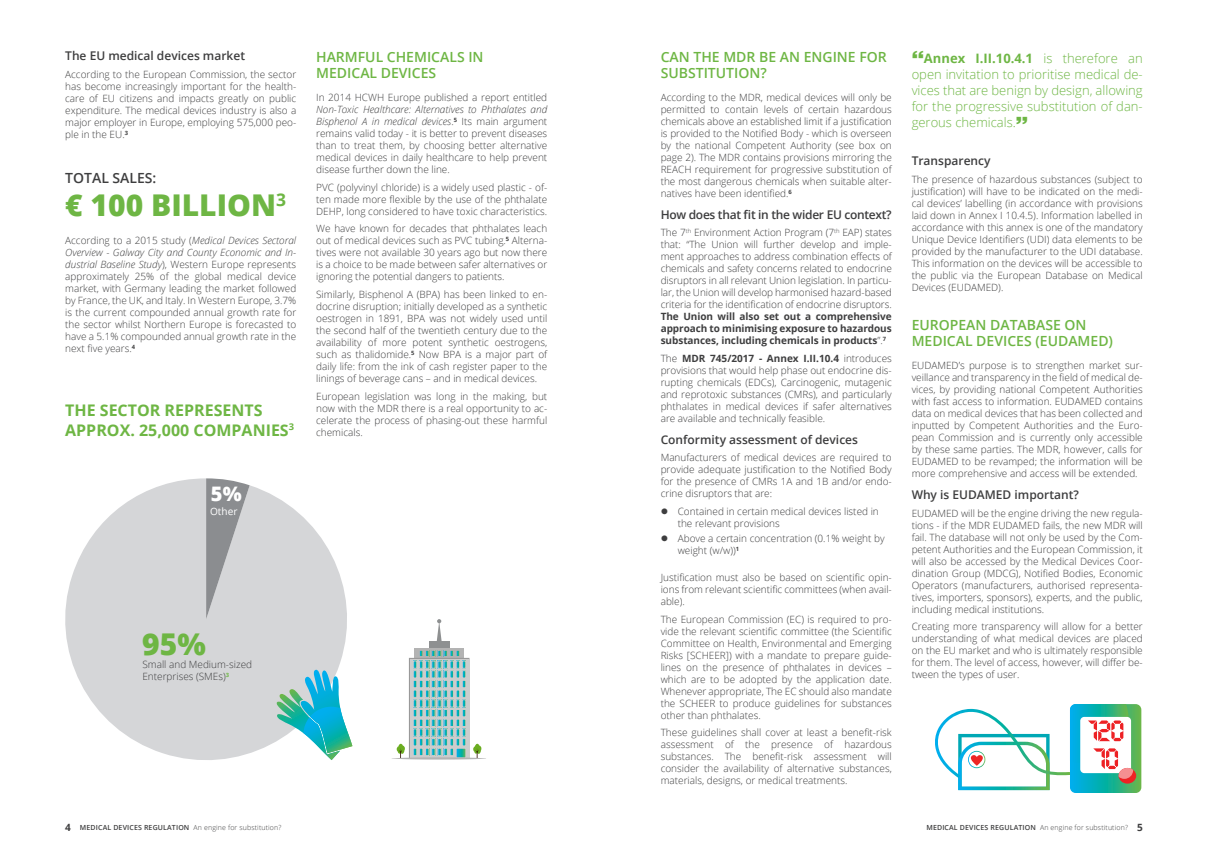
<style>
.page{position:relative;width:1208px;height:859px;background:#fff}
.page>*{position:absolute;margin:0;border:0;box-sizing:border-box;transform-origin:0 0}
.Überschrift01{font:800 30px "Open Sans";color:#6eb644}
.Überschrift01-2{font:800 20px "Open Sans";color:#fff}
.Überschrift01-3{font:700 16px/20px "Open Sans";color:#6eb644}
.Überschrift01-4{font:600 14px/16px "Open Sans";color:#6eb644}
.Überschrift01-5{font:600 14px "Open Sans";color:#3e3e3f}
.Fliestext{font:300 13px/16px "Open Sans";color:#6eb644;text-align:justify}
.Überschrift02{font:600 12px "Open Sans";color:#3e3e3f}
.Überschrift02-2{font:600 12px "Open Sans";letter-spacing:-.025em;color:#3e3e3f}
.Überschrift01-6{font:10.1px "Open Sans";color:#fff}
.Fliestext-2{font:300 10px/12px "Open Sans";color:#3e3e3f;text-align:justify}
.Überschrift01-7{font:300 10px/12px "Open Sans";color:#3e3e3f}
.t1{font:600 7px "Open Sans";letter-spacing:.02em;color:#3e3e3f}
.s1{font-style:italic}
.s2{font-weight:700}
.s3{font-family:"Helvetica Neue LT Std";font-weight:900;font-stretch:expanded;font-size:17px}
.s4{font-weight:700;font-size:10px}
.s5{font-weight:300}
</style>
<div class="page">
<svg style="left:392px;top:619px;width:94px;height:140px"></svg>
<svg style="left:65px;top:478px;width:288px;height:282px;fill:#d5d6d8"></svg>
<svg style="left:206px;top:478px;width:44px;height:141px;background:#b0b2b4"></svg>
<svg style="left:275px;top:669px;width:77px;height:91px"></svg>
<svg style="left:935px;top:704px;width:206px;height:89px"></svg>
<p class="Überschrift02" style="left:65px;top:48px;width:181px">The EU medical devices market</p>
<p class="Fliestext-2" style="left:65px;top:68px;width:233px">According to the European Commission, the sector has become increasingly important for the health&shy;care of EU citizens and impacts greatly on public expenditure. The medical devices industry is also a major employer in Europe, employing 575,000 peo&shy;ple in the EU.<sup>3</sup></p>
<p class="Überschrift01-5" style="left:65px;top:168px;width:93px">TOTAL SALES:</p>
<p class="Überschrift01" style="left:65px;top:182px;width:222px">€ 100 BILLION<sup>3</sup></p>
<p class="Fliestext-2" style="left:65px;top:234px;width:233px">According to a 2015 study (<span class="s1">Medical Devices Sectoral Overview - Galway City and County Economic and In&shy;dustrial Baseline Study</span>), Western Europe represents approximately 25% of the global medical device market, with Germany leading the market followed by France, the UK, and Italy. In Western Europe, 3.7% is the current compounded annual growth rate for the sector whilst Northern Europe is forecasted to have a 5.1% compounded annual growth rate in the next five years.<sup>4</sup></p>
<p class="Überschrift01-3" style="left:65px;top:399px;width:230px">THE SECTOR REPRESENTS<br>APPROX. 25,000 COMPANIES<sup>3</sup></p>
<p class="Überschrift01-2" style="left:211px;top:479px;width:32px">5%</p>
<p class="Überschrift01-6" style="left:210px;top:504px;width:29px">Other</p>
<p class="Überschrift01-4" style="left:316px;top:48px;width:169px">HARMFUL CHEMICALS IN<br>MEDICAL DEVICES</p>
<p class="Fliestext-2" style="left:316px;top:91px;width:233px">In 2014 HCWH Europe published a report entitled <span class="s1">Non-Toxic Healthcare: Alternatives to Phthalates and Bisphenol A in medical devices</span>.<sup>5</sup> Its main argument remains valid today - it is better to prevent diseases than to treat them, by choosing better alternative medical devices in daily healthcare to help prevent disease further down the line.</p>
<p class="Fliestext-2" style="left:316px;top:181px;width:233px">PVC (polyvinyl chloride) is a widely used plastic - of&shy;ten made more flexible by the use of the phthalate DEHP, long considered to have toxic characteristics.</p>
<p class="Fliestext-2" style="left:316px;top:223px;width:233px">We have known for decades that phthalates leach out of medical devices such as PVC tubing.<sup>5</sup> Alterna&shy;tives were not available 30 years ago but now there is a choice to be made between safer alternatives or ignoring the potential dangers to patients.</p>
<p class="Fliestext-2" style="left:316px;top:288px;width:233px">Similarly, Bisphenol A (BPA) has been linked to en&shy;docrine disruption; initially developed as a synthetic oestrogen in 1891, BPA was not widely used until the second half of the twentieth century due to the availability of more potent synthetic oestrogens, such as thalidomide.<sup>5</sup> Now BPA is a major part of daily life: from the ink of cash register paper to the linings of beverage cans – and in medical devices.</p>
<p class="Fliestext-2" style="left:316px;top:390px;width:233px">European legislation was long in the making, but now with the MDR there is a real opportunity to ac&shy;celerate the process of phasing-out these harmful chemicals.</p>
<p class="Überschrift01" style="left:142px;top:621px;width:65px">95%</p>
<p class="Überschrift01-7" style="left:142px;top:658px;width:111px">Small and Medium-sized<br>Enterprises (SMEs)<sup>3</sup></p>
<p class="Überschrift01-4" style="left:660px;top:48px;width:227px">CAN THE MDR BE AN ENGINE FOR<br>SUBSTITUTION?</p>
<p class="Fliestext-2" style="left:660px;top:91px;width:233px">According to the MDR, medical devices will only be permitted to contain levels of certain hazardous chemicals above an established limit if a justification is provided to the Notified Body - which is overseen by the national Competent Authority (see box on page 2). The MDR contains provisions mirroring the REACH requirement for progressive substitution of the most dangerous chemicals when suitable alter&shy;natives have been identified.<sup>6</sup></p>
<p class="Überschrift02-2" style="left:660px;top:206px;width:232px">How does that fit in the wider EU context?</p>
<p class="Fliestext-2" style="left:660px;top:227px;width:233px">The 7<sup>th</sup> Environment Action Program (7<sup>th</sup> EAP) states that: “The Union will further develop and imple&shy;ment approaches to address combination effects of chemicals and safety concerns related to endocrine disruptors in all relevant Union legislation. In particu&shy;lar, the Union will develop harmonised hazard-based criteria for the identification of endocrine disruptors.<br><span class="s2">The Union will also set out a comprehensive approach to minimising exposure to hazardous substances, including chemicals in products</span>”.<sup>7</sup></p>
<p class="Fliestext-2" style="left:660px;top:352px;width:233px">The <span class="s2">MDR 745/2017 - Annex I.II.10.4</span> introduces provisions that would help phase out endocrine dis&shy;rupting chemicals (EDCs), Carcinogenic, mutagenic and reprotoxic substances (CMRs), and particularly phthalates in medical devices if safer alternatives are available and technically feasible.</p>
<p class="Überschrift02" style="left:660px;top:431px;width:199px">Conformity assessment of devices</p>
<p class="Fliestext-2" style="left:660px;top:452px;width:233px">Manufacturers of medical devices are required to provide adequate justification to the Notified Body for the presence of CMRs 1A and 1B and/or endo&shy;crine disruptors that are:</p>
<p class="Fliestext-2" style="left:677px;top:505px;width:203px;text-indent:-17px">● Contained in certain medical devices listed in the relevant provisions</p>
<p class="Fliestext-2" style="left:677px;top:532px;width:208px;text-indent:-17px">● Above a certain concentration (0.1% weight by weight (w/w))<sup>1</sup></p>
<p class="Fliestext-2" style="left:660px;top:571px;width:233px">Justification must also be based on scientific opin&shy;ions from relevant scientific committees (when avail&shy;able).</p>
<p class="Fliestext-2" style="left:660px;top:613px;width:233px">The European Commission (EC) is required to pro&shy;vide the relevant scientific committee (the Scientific Committee on Health, Environmental and Emerging Risks [SCHEER]) with a mandate to prepare guide&shy;lines on the presence of phthalates in devices – which are to be adopted by the application date.<br>Whenever appropriate, The EC should also mandate the SCHEER to produce guidelines for substances other than phthalates.</p>
<p class="Fliestext-2" style="left:660px;top:726px;width:233px">These guidelines shall cover at least a benefit-risk assessment of the presence of hazardous substances. The benefit-risk assessment will consider the availability of alternative substances, materials, designs, or medical treatments.</p>
<p class="Fliestext" style="left:911px;top:50px;width:233px"><span class="s3">“</span><span class="s2">Annex I.II.10.4.1</span> is therefore an open invitation to prioritise medical de&shy;vices that are benign by design, allowing for the progressive substitution of dan&shy;gerous chemicals.<span class="s3">”</span></p>
<p class="Überschrift02" style="left:911px;top:152px;width:80px">Transparency</p>
<p class="Fliestext-2" style="left:911px;top:173px;width:233px">The presence of hazardous substances (subject to justification) will have to be indicated on the medi&shy;cal devices’ labelling (in accordance with provisions laid down in Annex I 10.4.5). Information labelled in accordance with this annex is one of the mandatory Unique Device Identifiers (UDI) data elements to be provided by the manufacturer to the UDI database.<br>This information on the devices will be accessible to the public via the European Database on Medical Devices (EUDAMED).</p>
<p class="Überschrift01-4" style="left:911px;top:316px;width:203px">EUROPEAN DATABASE ON<br>MEDICAL DEVICES (EUDAMED)</p>
<p class="Fliestext-2" style="left:911px;top:359px;width:233px">EUDAMED’s purpose is to strengthen market sur&shy;veillance and transparency in the field of medical de&shy;vices, by providing national Competent Authorities with fast access to information. EUDAMED contains data on medical devices that has been collected and inputted by Competent Authorities and the Euro&shy;pean Commission and is currently only accessible by these same parties. The MDR, however, calls for EUDAMED to be revamped; the information will be more comprehensive and access will be extended.</p>
<p class="Überschrift02" style="left:911px;top:486px;width:169px">Why is EUDAMED important?</p>
<p class="Fliestext-2" style="left:911px;top:507px;width:233px">EUDAMED will be the engine driving the new regula&shy;tions - if the MDR EUDAMED fails, the new MDR will fail. The database will not only be used by the Com&shy;petent Authorities and the European Commission, it will also be accessed by the Medical Devices Coor&shy;dination Group (MDCG), Notified Bodies, Economic Operators (manufacturers, authorised representa&shy;tives, importers, sponsors), experts, and the public, including medical institutions.</p>
<p class="Fliestext-2" style="left:911px;top:620px;width:233px">Creating more transparency will allow for a better understanding of what medical devices are placed on the EU market and who is ultimately responsible for them. The level of access, however, will differ be&shy;tween the types of user.</p>
<p class="t1" style="left:65px;top:822px;width:218px"><span class="s4">4</span> MEDICAL DEVICES REGULATION <span class="s5">An engine for substitution?</span></p>
<p class="t1" style="left:926px;top:822px;width:218px">MEDICAL DEVICES REGULATION <span class="s5">An engine for substitution?</span> <span class="s4">5</span></p>
</div>
